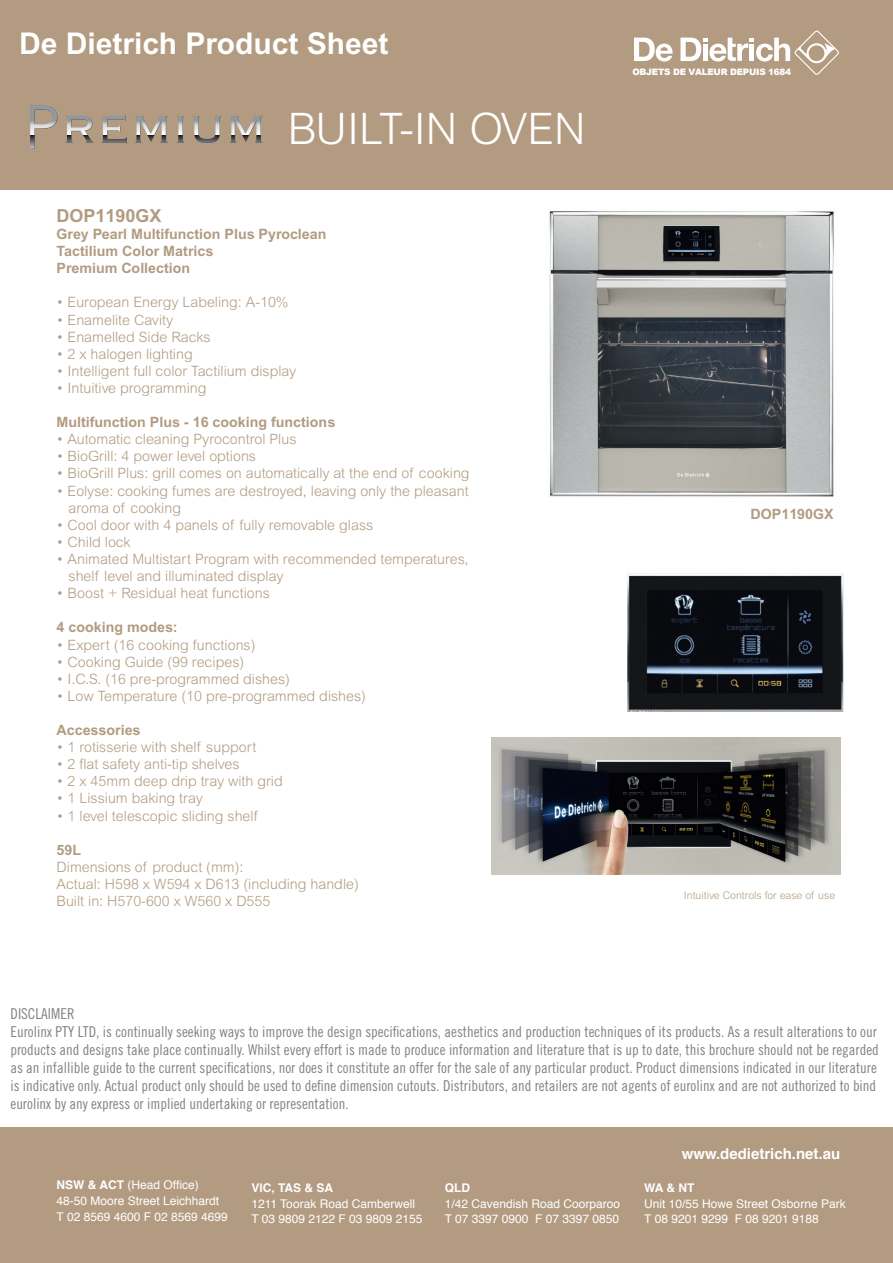
<style>
.page{position:relative;width:893px;height:1263px;background:#fff}
.page>*{position:absolute;margin:0;border:0;box-sizing:border-box;transform-origin:0 0}
.t1{font:300 43.5px "Arial";color:#fff}
.t2{font:700 30px "Arial";color:#fff}
.t3{font:700 18px "Arial";color:#b29b81}
.t4{font:15px/18px "Trade Gothic LT Std Cn 18";color:#808285}
.t5{font:700 15px "Helvetica";color:#fff}
.t6{font:300 14.25px/17.1px "Arial";color:#b29b81}
.t7{font:700 14.25px/17.1px "Arial";color:#b29b81}
.t8{font:12px/15.8px "Helvetica";color:#fff}
.t9{font:700 12px "Helvetica";color:#fff}
.t10{font:300 10.5px "Arial";color:#b29b81}
.t11{font:900 8.85px "Arial";letter-spacing:-.03em;color:#fff}
.s1{font-weight:700}
</style>
<div class="page">
<img style="left:549px;top:211px;width:285px;height:286px">
<div style="left:0;top:0;width:893px;height:189px;background:#b29b81"></div>
<div style="left:0;top:1127px;width:893px;height:136px;background:#b29b81"></div>
<svg style="left:634px;top:38px;width:39px;height:24px"></svg>
<svg style="left:680px;top:31px;width:159px;height:44px"></svg>
<svg style="left:30px;top:105px;width:28px;height:44px"></svg>
<svg style="left:66px;top:116px;width:27px;height:27px"></svg>
<svg style="left:102px;top:115px;width:25px;height:29px"></svg>
<svg style="left:135px;top:116px;width:33px;height:27px"></svg>
<svg style="left:177px;top:116px;width:7px;height:27px"></svg>
<svg style="left:193px;top:116px;width:28px;height:27px"></svg>
<svg style="left:230px;top:116px;width:32px;height:27px"></svg>
<img style="left:627px;top:574px;width:216px;height:137px">
<img style="left:491px;top:738px;width:349px;height:136px">
<h2 class="t2" style="left:19px;top:26px;width:371px">De Dietrich Product Sheet</h2>
<h1 class="t1" style="left:288px;top:104px;width:299px">built-in oven</h1>
<p class="t3" style="left:57px;top:205px;width:107px">DOP1190GX</p>
<p class="t7" style="left:57px;top:225px;width:271px">Grey Pearl Multifunction Plus Pyroclean<br>Tactilium Color Matrics<br>Premium Collection</p>
<p class="t6" style="left:57px;top:294px;width:234px">• European Energy Labeling: A-10%</p>
<p class="t6" style="left:57px;top:311px;width:118px">• Enamelite Cavity</p>
<p class="t6" style="left:57px;top:328px;width:156px">• Enamelled Side Racks</p>
<p class="t6" style="left:57px;top:345px;width:138px">• 2 x halogen lighting</p>
<p class="t6" style="left:57px;top:362px;width:241px">• I ntelligent full color Tactilium display</p>
<p class="t6" style="left:57px;top:379px;width:151px">• I ntuitive programming</p>
<p class="t7" style="left:57px;top:413px;width:280px">Multifunction Plus - 16 cooking functions</p>
<p class="t6" style="left:57px;top:431px;width:241px">• Automatic cleaning Pyrocontrol Plus</p>
<p class="t6" style="left:57px;top:448px;width:201px">• BioGrill: 4 power level options</p>
<p class="t6" style="left:57px;top:465px;width:415px">• BioGrill Plus: grill comes on automatically at the end of cooking</p>
<p class="t6" style="left:69px;top:482px;width:402px;text-indent:-12px">• Eolyse: cooking fumes are destroyed, leaving only the pleasant aroma of cooking</p>
<p class="t6" style="left:57px;top:516px;width:318px">• Cool door with 4 panels of fully removable glass</p>
<p class="t6" style="left:57px;top:533px;width:76px">• Child lock</p>
<p class="t6" style="left:69px;top:550px;width:401px;text-indent:-12px">• Animated Multistart Program with recommended temperatures, shelf level and illuminated display</p>
<p class="t6" style="left:57px;top:585px;width:215px">• Boost + Residual heat functions</p>
<p class="t7" style="left:57px;top:619px;width:123px">4 cooking modes:</p>
<p class="t6" style="left:57px;top:636px;width:200px">• Expert (16 cooking functions)</p>
<p class="t6" style="left:57px;top:653px;width:189px">• Cooking Guide (99 recipes)</p>
<p class="t6" style="left:57px;top:670px;width:235px">• I .C.S. (16 pre-programmed dishes)</p>
<p class="t6" style="left:57px;top:687px;width:311px">• Low Temperature (10 pre-programmed dishes)</p>
<p class="t7" style="left:57px;top:721px;width:85px">Accessories</p>
<p class="t6" style="left:57px;top:738px;width:201px">• 1 rotisserie with shelf support</p>
<p class="t6" style="left:57px;top:756px;width:184px">• 2 flat safety anti-tip shelves</p>
<p class="t6" style="left:57px;top:773px;width:228px">• 2 x 45mm deep drip tray with grid</p>
<p class="t6" style="left:57px;top:790px;width:148px">• 1 Lissium baking tray</p>
<p class="t6" style="left:57px;top:807px;width:203px">• 1 level telescopic sliding shelf</p>
<p class="t7" style="left:57px;top:841px;width:26px">59L</p>
<p class="t6" style="left:57px;top:858px;width:304px">Dimensions of product (mm):<br>Actual: H598 x W594 x D613 (including handle)<br>Built in: H570-600 x W560 x D555</p>
<p class="t11" style="left:632px;top:65px;width:160px">OBJETS DE VALEUR DEPUIS 1684</p>
<p class="t7" style="left:751px;top:505px;width:85px">DOP1190GX</p>
<p class="t10" style="left:684px;top:890px;width:153px">I ntuitive Controls for ease of use</p>
<p class="t4" style="left:10px;top:1004px;width:870px">DISCLAIMER<br>Eurolinx PTY LTD, is continually seeking ways to improve the design specifications, aesthetics and production techniques of its products. As a result alterations to our products and designs take place continually. Whilst every effort is made to produce information and literature that is up to date, this brochure should not be regarded as an infallible guide to the current specifications, nor does it constitute an offer for the sale of any particular product. Product dimensions indicated in our literature is indicative only. Actual product only should be used to define dimension cutouts. Distributors, and retailers are not agents of eurolinx and are not authorized to bind eurolinx by any express or implied undertaking or representation.</p>
<p class="t8" style="left:57px;top:1177px;width:173px"><span class="s1">NSW &amp; ACT</span> (Head Office)<br>48-50 Moore Street Leichhardt<br>T 02 8569 4600 F 02 8569 4699</p>
<p class="t9" style="left:445px;top:1178px;width:27px">QLD</p>
<p class="t9" style="left:251px;top:1178px;width:83px">VIC, TAS &amp; SA</p>
<p class="t8" style="left:251px;top:1196px;width:173px">1211 Toorak Road Camberwell<br>T 03 9809 2122 F 03 9809 2155</p>
<p class="t8" style="left:445px;top:1196px;width:177px">1/42 Cavendish Road Coorparoo<br>T 07 3397 0900 F 07 3397 0850</p>
<p class="t5" style="left:682px;top:1142px;width:160px">www.dedietrich.net.au</p>
<p class="t9" style="left:644px;top:1178px;width:52px">WA &amp; NT</p>
<p class="t8" style="left:644px;top:1196px;width:203px">Unit 10/55 Howe Street Osborne Park<br>T 08 9201 9299 F 08 9201 9188</p>
</div>
